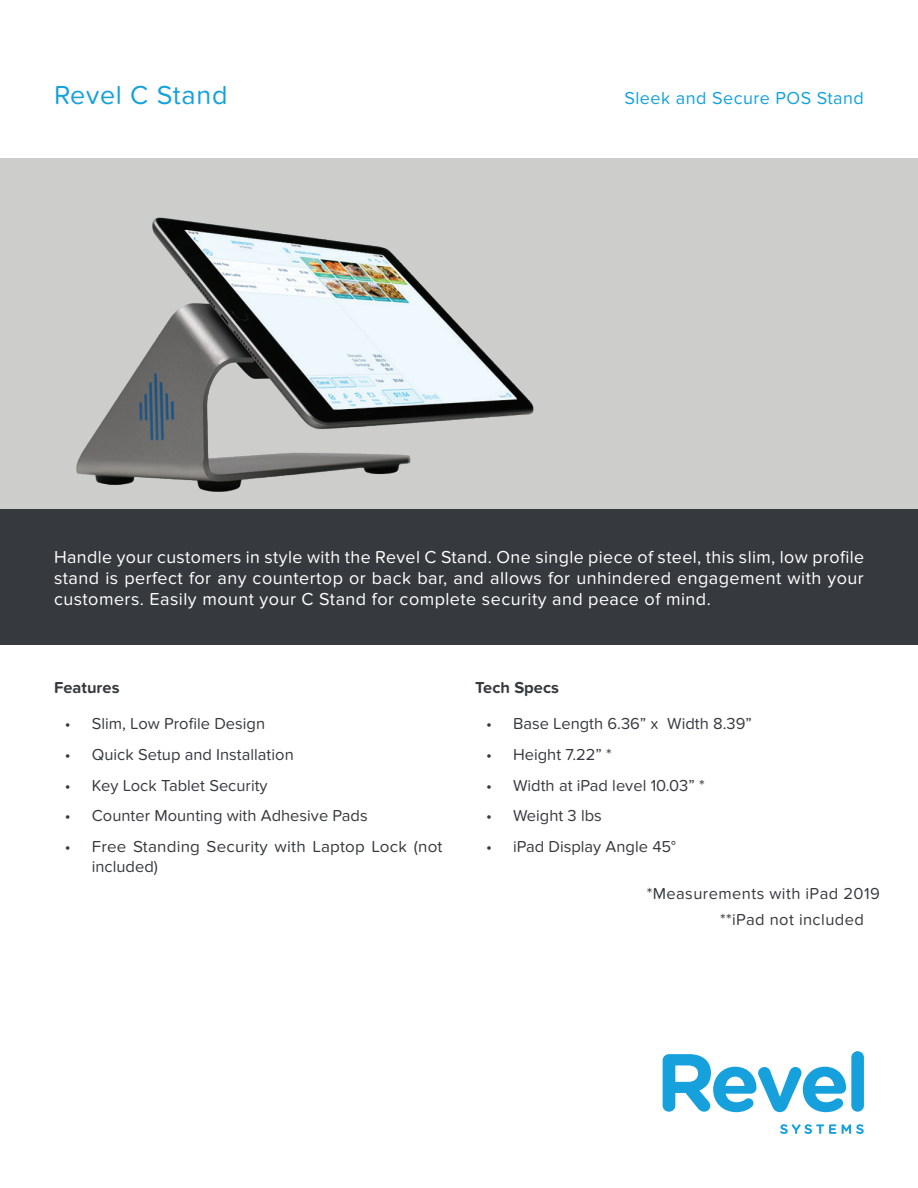
<style>
.page{position:relative;width:918px;height:1188px;background:#fff}
.page>*{position:absolute;margin:0;border:0;box-sizing:border-box;transform-origin:0 0}
.t1{font:27px "Proxima Nova Soft";letter-spacing:.025em;color:#14a2dc}
.t2{font:18px/21px "Proxima Nova Soft";letter-spacing:.025em;color:#fff;text-align:justify}
.t3{font:18px "Proxima Nova Soft";letter-spacing:.025em;color:#14a2dc}
.t4{font:16.5px/19.8px "Proxima Nova Soft";color:#363a3f}
.t5{font:16.5px/25.8px "Proxima Nova Soft";letter-spacing:.025em;color:#363a3f}
.t6{font:700 16.5px "Proxima Nova Soft";color:#363a3f}
</style>
<div class="page">
<div style="left:0;top:508px;width:918px;height:137px;background:#363a3f"></div>
<div style="left:0;top:158px;width:918px;height:350px;background:#cdcdcc"></div>
<svg style="left:663px;top:1051px;width:201px;height:61px"></svg>
<svg style="left:780px;top:1124px;width:56px;height:10px"></svg>
<svg style="left:842px;top:1124px;width:22px;height:10px"></svg>
<img style="left:35px;top:217px;width:531px;height:292px">
<h1 class="t1" style="left:54px;top:79px;width:175px">Revel C Stand</h1>
<p class="t3" style="left:624px;top:87px;width:241px">Sleek and Secure POS Stand</p>
<p class="t2" style="left:54px;top:547px;width:812px">Handle your customers in style with the Revel C Stand. One single piece of steel, this slim, low profile stand is perfect for any countertop or back bar, and allows for unhindered engagement with your customers. Easily mount your C Stand for complete security and peace of mind.</p>
<p class="t6" style="left:54px;top:678px;width:67px">Features</p>
<p class="t4" style="left:65px;top:714px;width:202px">• Slim, Low Profile Design</p>
<p class="t4" style="left:65px;top:745px;width:230px">• Quick Setup and Installation</p>
<p class="t4" style="left:65px;top:775px;width:204px">• Key Lock Tablet Security</p>
<p class="t4" style="left:65px;top:806px;width:304px">• Counter Mounting with Adhesive Pads</p>
<p class="t4" style="left:92px;top:837px;width:352px;text-indent:-27px">• Free Standing Security with Laptop Lock (not included)</p>
<p class="t6" style="left:475px;top:678px;width:85px">Tech Specs</p>
<p class="t4" style="left:486px;top:714px;width:267px">• Base Length 6.36” x Width 8.39”</p>
<p class="t4" style="left:486px;top:745px;width:127px">• Height 7.22” *</p>
<p class="t4" style="left:486px;top:775px;width:220px">• Width at iPad level 10.03” *</p>
<p class="t4" style="left:486px;top:806px;width:117px">• Weight 3 lbs</p>
<p class="t4" style="left:486px;top:837px;width:192px">• iPad Display Angle 45°</p>
<p class="t5" style="left:720px;top:881px;width:161px;text-indent:-73px">*Measurements with iPad 2019 **iPad not included</p>
</div>
